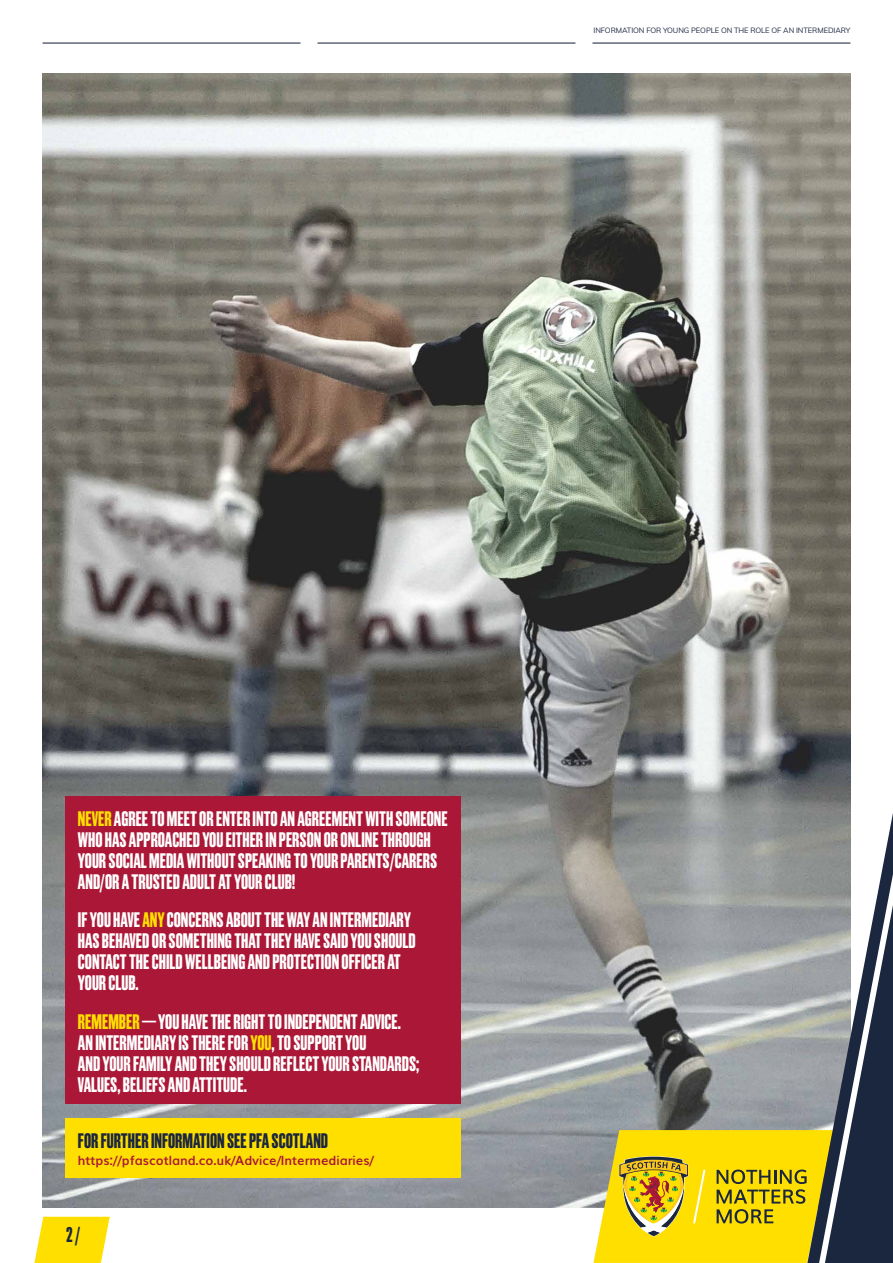
<style>
.page{position:relative;width:893px;height:1263px;background:#fff}
.page>*{position:absolute;margin:0;border:0;box-sizing:border-box;transform-origin:0 0}
.t1{font:700 21.3px "Grotzec Xcond";color:#1b263f}
.t2{font:700 21px/21px "Grotzec Xcond";color:#fff}
.t3{font:700 21px "Grotzec Xcond";color:#1b263f}
.t4{font:700 12.75px "Muli";color:#ab1837}
.t5{font:7.5px "Muli";letter-spacing:-.01em;color:#1b263f}
.s1{color:#ffdf00}
</style>
<div class="page">
<img style="left:43px;top:73px;width:807px;height:1135px">
<div style="left:65px;top:796px;width:396px;height:308px;background:#ab1837"></div>
<div style="left:65px;top:1118px;width:396px;height:60px;background:#ffdf00"></div>
<svg style="left:593px;top:813px;width:300px;height:450px"></svg>
<svg style="left:34px;top:1217px;width:76px;height:46px"></svg>
<hr style="left:43px;top:43px;width:257px;height:1px;background:#1b263f">
<hr style="left:317px;top:43px;width:258px;height:1px;background:#1b263f">
<hr style="left:592px;top:43px;width:258px;height:1px;background:#1b263f">
<p class="t5" style="left:594px;top:24px;width:258px">INFORMATION FOR YOUNG PEOPLE ON THE ROLE OF AN INTERMEDIARY</p>
<p class="t2" style="left:78px;top:807px;width:371px"><span class="s1">NEVER</span> AGREE TO MEET OR ENTER INTO AN AGREEMENT WITH SOMEONE WHO HAS APPROACHED YOU EITHER IN PERSON OR ONLINE THROUGH YOUR SOCIAL MEDIA WITHOUT SPEAKING TO YOUR PARENTS/CARERS AND/OR A TRUSTED ADULT AT YOUR CLUB!</p>
<p class="t2" style="left:78px;top:908px;width:339px">IF YOU HAVE <span class="s1">ANY</span> CONCERNS ABOUT THE WAY AN INTERMEDIARY HAS BEHAVED OR SOMETHING THAT THEY HAVE SAID YOU SHOULD CONTACT THE CHILD WELLBEING AND PROTECTION OFFICER AT YOUR CLUB.</p>
<p class="t2" style="left:78px;top:1009px;width:343px"><span class="s1">REMEMBER</span> — YOU HAVE THE RIGHT TO INDEPENDENT ADVICE.<br>AN INTERMEDIARY IS THERE FOR <span class="s1">YOU</span>, TO SUPPORT YOU<br>AND YOUR FAMILY AND THEY SHOULD REFLECT YOUR STANDARDS; VALUES, BELIEFS AND ATTITUDE.</p>
<p class="t3" style="left:78px;top:1126px;width:252px">FOR FURTHER INFORMATION SEE PFA SCOTLAND</p>
<p class="t4" style="left:78px;top:1150px;width:297px">https://pfascotland.co.uk/Advice/Intermediaries/</p>
<p class="t1" style="left:66px;top:1220px;width:16px">2 /</p>
</div>
